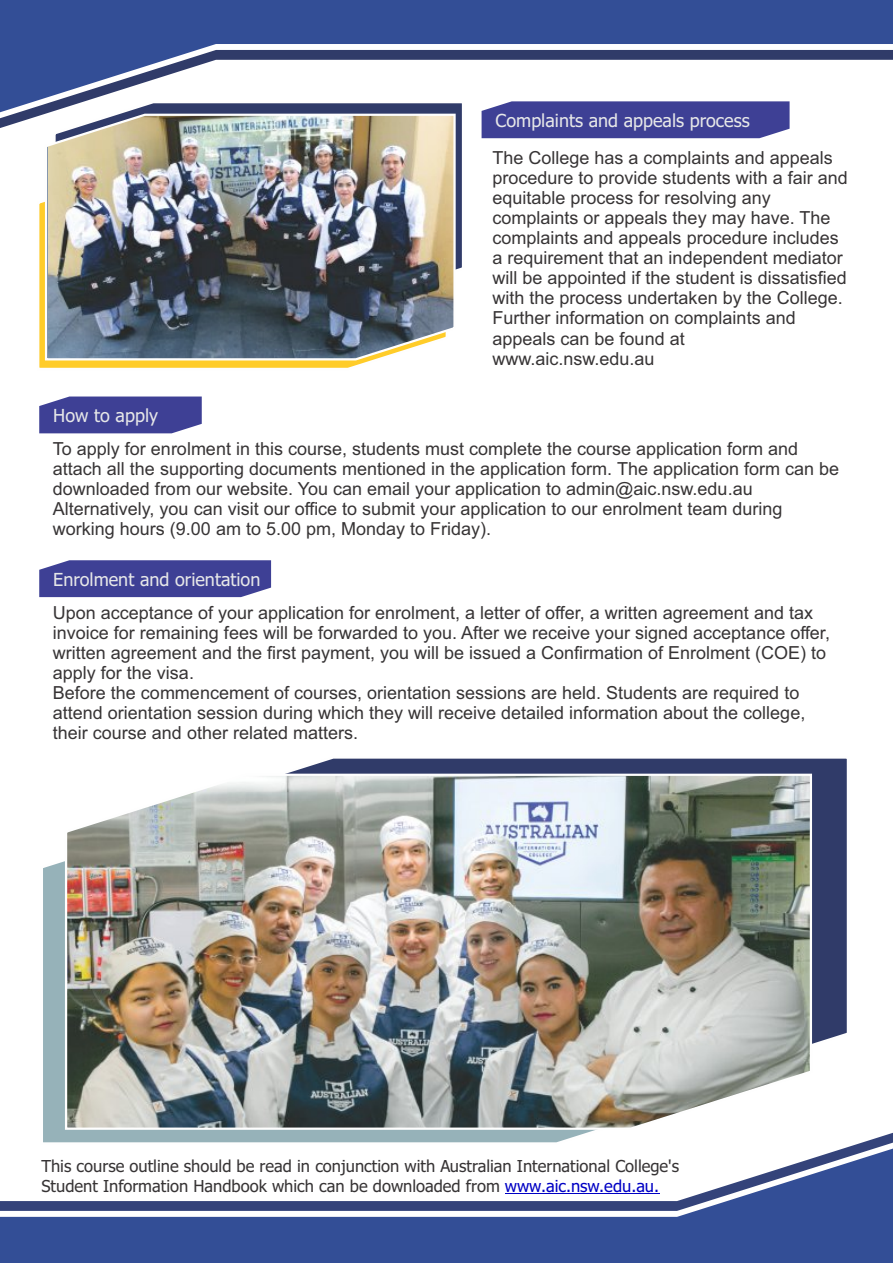
<style>
.page{position:relative;width:893px;height:1263px;background:#fff}
.page>*{position:absolute;margin:0;border:0;box-sizing:border-box;transform-origin:0 0}
.t1{font:18px/20.1px "Arial";color:#373435}
.t2{font:18px "Tahoma";color:#e6e7e8}
.t3{font:16.5px/20px "Tahoma";color:#373435}
.s1{color:#0000c4}
</style>
<div class="page">
<svg style="left:845px;top:1133px;width:48px;height:15px"></svg>
<svg style="left:0;top:1148px;width:893px;height:115px;fill:#344e96"></svg>
<svg style="left:0;top:112px;width:482px;height:16px"></svg>
<svg style="left:0;top:0;width:893px;height:112px;fill:#334e96"></svg>
<div style="left:482px;top:101px;width:308px;height:37px;background:#3e4095"></div>
<svg style="left:39px;top:396px;width:163px;height:37px;background:#4a4b9b"></svg>
<div style="left:39px;top:560px;width:232px;height:37px;background:#3e4095"></div>
<svg style="left:39px;top:202px;width:327px;height:166px;background:#fecf37"></svg>
<svg style="left:52px;top:100px;width:413px;height:169px;fill:#303b69"></svg>
<img style="left:44px;top:113px;width:413px;height:249px">
<div style="left:43px;top:861px;width:549px;height:282px;background:#96b2b9"></div>
<div style="left:291px;top:758px;width:556px;height:286px;background:#303b69"></div>
<img style="left:64px;top:772px;width:749px;height:359px">
<hr style="left:505px;top:1193px;width:154px;height:1px;background:#0000c4">
<p class="t2" style="left:496px;top:113px;width:256px">Complaints and appeals process</p>
<p class="t2" style="left:53px;top:408px;width:106px">How to apply</p>
<p class="t1" style="left:493px;top:149px;width:357px">The College has a complaints and appeals procedure to provide students with a fair and equitable process for resolving any complaints or appeals they may have. The complaints and appeals procedure includes a requirement that an independent mediator will be appointed if the student is dissatisfied with the process undertaken by the College.<br>Further information on complaints and appeals can be found at www.aic.nsw.edu.au</p>
<p class="t1" style="left:53px;top:440px;width:788px">To apply for enrolment in this course, students must complete the course application form and attach all the supporting documents mentioned in the application form. The application form can be downloaded from our website. You can email your application to admin@aic.nsw.edu.au Alternatively, you can visit our office to submit your application to our enrolment team during working hours (9.00 am to 5.00 pm, Monday to Friday).</p>
<p class="t2" style="left:53px;top:572px;width:209px">Enrolment and orientation</p>
<p class="t1" style="left:53px;top:604px;width:779px">Upon acceptance of your application for enrolment, a letter of offer, a written agreement and tax invoice for remaining fees will be forwarded to you. After we receive your signed acceptance offer, written agreement and the first payment, you will be issued a Confirmation of Enrolment (COE) to apply for the visa.</p>
<p class="t1" style="left:53px;top:684px;width:754px">Before the commencement of courses, orientation sessions are held. Students are required to attend orientation session during which they will receive detailed information about the college, their course and other related matters.</p>
<p class="t3" style="left:41px;top:1157px;width:639px">This course outline should be read in conjunction with Australian International College's<br>Student Information Handbook which can be downloaded from <span class="s1">www.aic.nsw.edu.au.</span></p>
</div>
